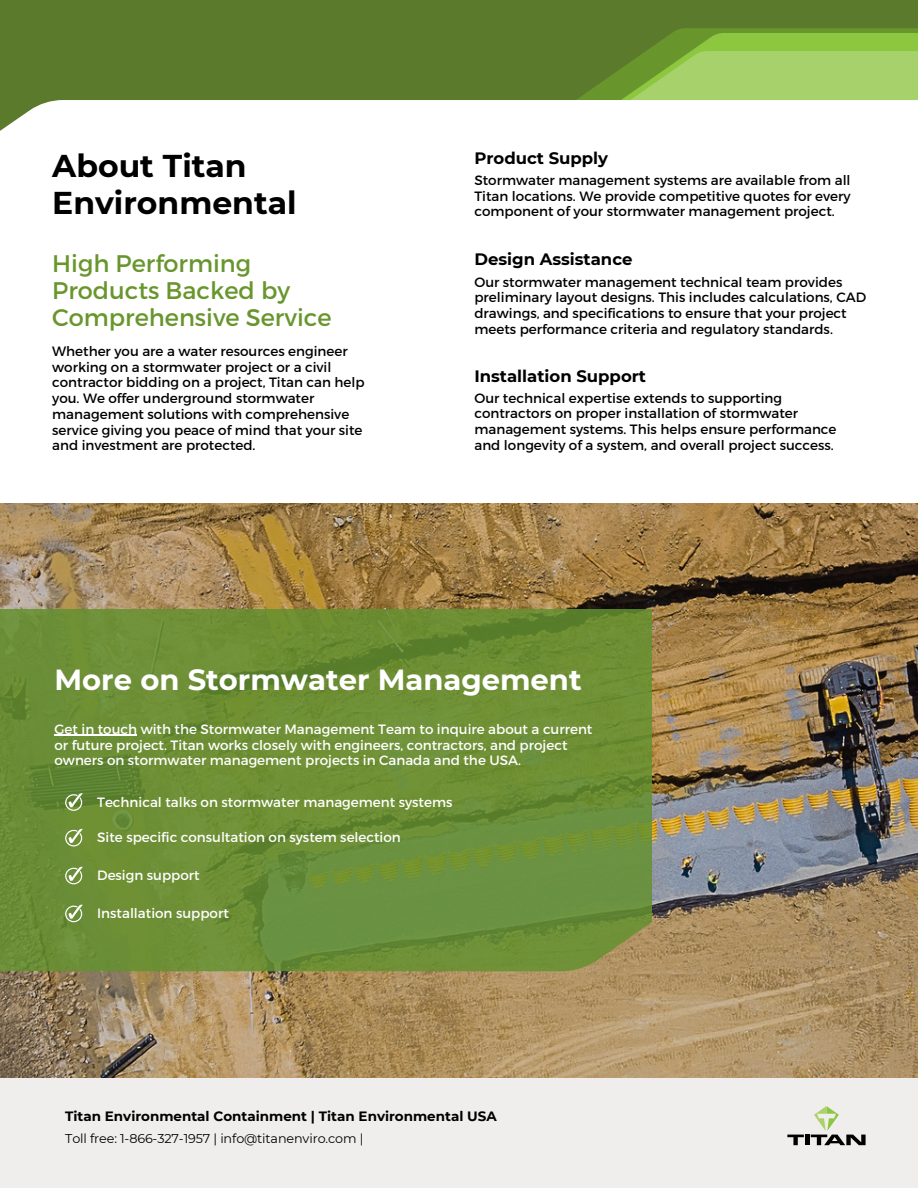
<style>
.page{position:relative;width:918px;height:1188px;background:#fff}
.page>*{position:absolute;margin:0;border:0;box-sizing:border-box;transform-origin:0 0}
.t1{font:700 31.5px/37.2px "Montserrat";color:#000}
.t2{font:700 29.1px "Montserrat";color:#fff}
.t3{font:24px/27px "Montserrat";color:#68962d}
.t4{font:700 16.5px "Montserrat";color:#000}
.t5{font:13.5px/15.8px "Montserrat";color:#000}
.t6{font:13.5px/15.8px "Montserrat";color:#fff}
.t7{font:700 13.5px "Montserrat";color:#000}
.t8{font:12.75px "Montserrat";letter-spacing:-.01em;color:#000}
</style>
<div class="page">
<img style="left:0;top:503px;width:918px;height:576px">
<div style="left:0;top:1079px;width:918px;height:109px;background:#efeeed"></div>
<div style="left:0;top:0;width:918px;height:141px;background:#5b7a2b"></div>
<svg style="left:0;top:28px;width:918px;height:113px"></svg>
<svg style="left:787px;top:1135px;width:17px;height:10px"></svg>
<hr style="left:805px;top:1135px;width:4px;height:10px;background:#000">
<svg style="left:811px;top:1106px;width:55px;height:39px"></svg>
<svg style="left:0;top:610px;width:651px;height:361px;background:#6c8e36"></svg>
<svg style="left:65px;top:793px;width:18px;height:18px"></svg>
<svg style="left:65px;top:829px;width:18px;height:17px"></svg>
<svg style="left:65px;top:867px;width:18px;height:17px"></svg>
<svg style="left:65px;top:905px;width:18px;height:17px"></svg>
<hr style="left:55px;top:735px;width:82px;height:1px;background:#fff">
<p class="t1" style="left:52px;top:147px;width:246px">About Titan<br>Environmental</p>
<p class="t3" style="left:52px;top:249px;width:281px">High Performing<br>Products Backed by<br>Comprehensive Service</p>
<h3 class="t5" style="left:52px;top:343px;width:314px">Whether you are a water resources engineer working on a stormwater project or a civil contractor bidding on a project, Titan can help you. We offer underground stormwater management solutions with comprehensive service giving you peace of mind that your site and investment are protected.</h3>
<p class="t4" style="left:474px;top:148px;width:135px">Product Supply</p>
<p class="t5" style="left:474px;top:171px;width:378px;text-align:justify">Stormwater management systems are available from all Titan locations. We provide competitive quotes for every component of your stormwater management project.</p>
<p class="t4" style="left:474px;top:249px;width:160px">Design Assistance</p>
<p class="t5" style="left:474px;top:273px;width:393px">Our stormwater management technical team provides preliminary layout designs. This includes calculations, CAD drawings, and specifications to ensure that your project meets performance criteria and regulatory standards.</p>
<h1 class="t4" style="left:474px;top:366px;width:173px">Installation Support</h1>
<p class="t5" style="left:474px;top:389px;width:364px">Our technical expertise extends to supporting contractors on proper installation of stormwater management systems. This helps ensure performance and longevity of a system, and overall project success.</p>
<h1 class="t2" style="left:55px;top:661px;width:529px">More on Stormwater Management</h1>
<h3 class="t6" style="left:55px;top:720px;width:539px">Get in touch with the Stormwater Management Team to inquire about a current or future project. Titan works closely with engineers, contractors, and project owners on stormwater management projects in Canada and the USA.</h3>
<p class="t6" style="left:97px;top:793px;width:357px">Technical talks on stormwater management systems</p>
<h2 class="t6" style="left:97px;top:829px;width:305px">Site specific consultation on system selection</h2>
<p class="t6" style="left:97px;top:867px;width:104px">Design support</p>
<h3 class="t6" style="left:97px;top:905px;width:133px">Installation support</h3>
<p class="t7" style="left:65px;top:1108px;width:433px">Titan Environmental Containment | Titan Environmental USA</p>
<p class="t8" style="left:65px;top:1131px;width:300px">Toll free: 1-866-327-1957 | info@titanenviro.com |</p>
</div>
